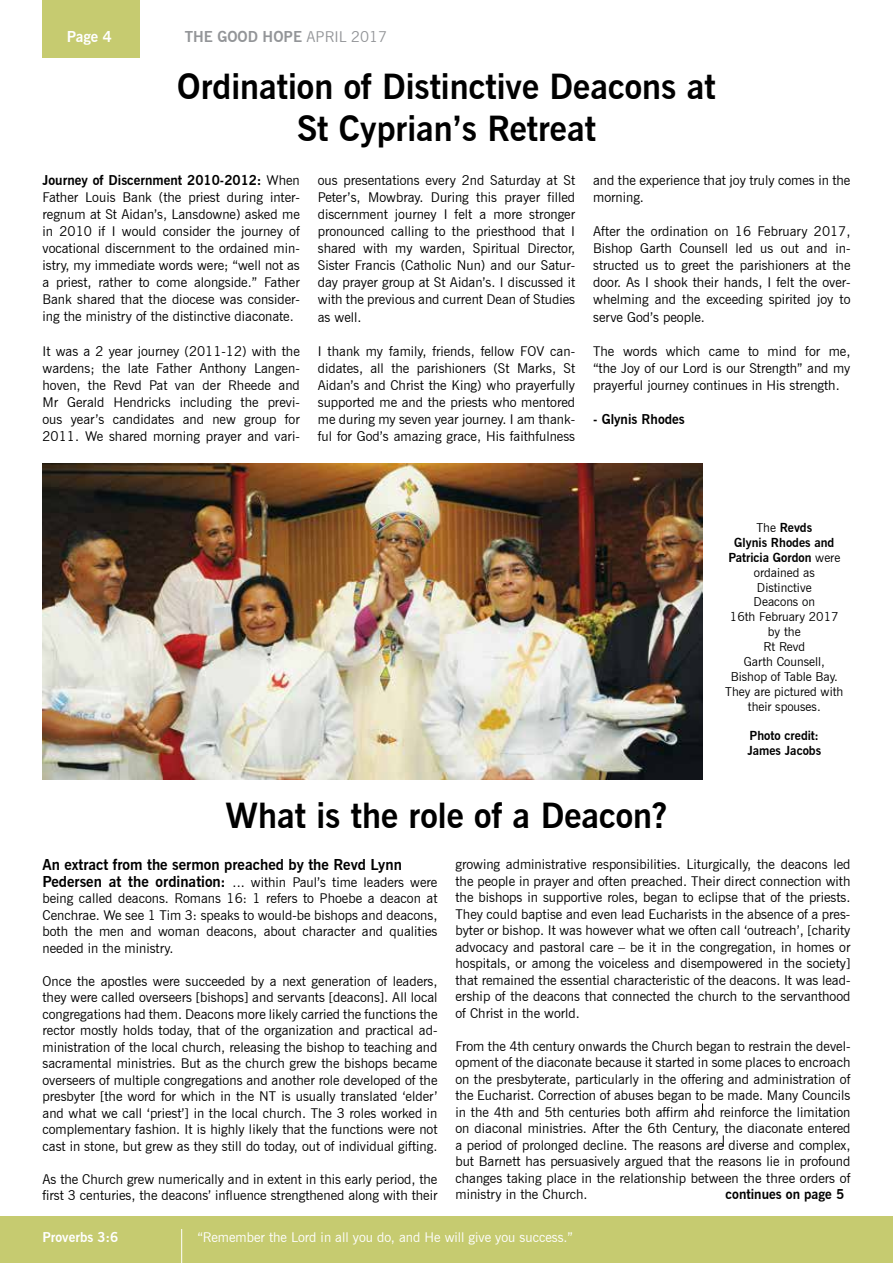
<style>
.page{position:relative;width:893px;height:1263px;background:#fff}
.page>*{position:absolute;margin:0;border:0;box-sizing:border-box;transform-origin:0 0}
.t1{font:700 34.5px/41.4px "News Gothic BT";color:#000;text-align:center}
.t2{font:700 15px "News Gothic BT";color:#000}
.t3{font:700 15px "News Gothic BT";color:#939598}
.t4{font:700 15px "News Gothic BT";color:#fff}
.t5{font:13.5px/17.1px "News Gothic BT";color:#000;text-align:justify}
.t6{font:13.5px "News Gothic BT";color:#fff}
.t7{font:700 13.5px "News Gothic BT";color:#000}
.t8{font:700 13.5px "News Gothic BT";color:#fff}
.t9{font:12.45px/14.9px "News Gothic BT";color:#000;text-align:center}
.t10{font:700 12.45px/14.9px "News Gothic BT";color:#000}
.s1{font-weight:400}
.s2{font-weight:700}
.s3{font-weight:700;font-size:15px}
</style>
<div class="page">
<div style="left:43px;top:0;width:97px;height:57px;background:#c6cb70"></div>
<div style="left:0;top:1216px;width:893px;height:47px;background:#c6cb70"></div>
<hr style="left:181px;top:1229px;width:1px;height:34px;background:#fff">
<svg style="left:702px;top:1103px;width:1px;height:12px"></svg>
<svg style="left:723px;top:1135px;width:1px;height:12px"></svg>
<img style="left:43px;top:463px;width:660px;height:317px">
<p class="t4" style="left:67px;top:27px;width:47px">Page 4</p>
<p class="t3" style="left:185px;top:27px;width:204px">THE GOOD HOPE <span class="s1">APRIL 2017</span></p>
<h1 class="t1" style="left:177px;top:66px;width:540px">Ordination of Distinctive Deacons at<br>St Cyprian’s Retreat</h1>
<p class="t5" style="left:43px;top:171px;width:259px"><span class="s2">Journey of Discernment 2010-2012:</span> When Father Louis Bank (the priest during inter&shy;regnum at St Aidan’s, Lansdowne) asked me in 2010 if I would consider the journey of vocational discernment to the ordained min&shy;istry, my immediate words were; “well not as a priest, rather to come alongside.” Father Bank shared that the diocese was consider&shy;ing the ministry of the distinctive diaconate.</p>
<p class="t5" style="left:43px;top:342px;width:259px">It was a 2 year journey (2011-12) with the wardens; the late Father Anthony Langen&shy;hoven, the Revd Pat van der Rheede and Mr Gerald Hendricks including the previ&shy;ous year’s candidates and new group for 2011. We shared morning prayer and vari-</p>
<p class="t5" style="left:318px;top:171px;width:259px">ous presentations every 2nd Saturday at St Peter’s, Mowbray. During this prayer filled discernment journey I felt a more stronger pronounced calling to the priesthood that I shared with my warden, Spiritual Director, Sister Francis (Catholic Nun) and our Satur&shy;day prayer group at St Aidan’s. I discussed it with the previous and current Dean of Studies as well.</p>
<p class="t5" style="left:318px;top:342px;width:259px">I thank my family, friends, fellow FOV can&shy;didates, all the parishioners (St Marks, St Aidan’s and Christ the King) who prayerfully supported me and the priests who mentored me during my seven year journey. I am thank&shy;ful for God’s amazing grace, His faithfulness</p>
<p class="t5" style="left:593px;top:171px;width:259px">and the experience that joy truly comes in the morning.</p>
<p class="t5" style="left:593px;top:223px;width:259px">After the ordination on 16 February 2017, Bishop Garth Counsell led us out and in&shy;structed us to greet the parishioners at the door. As I shook their hands, I felt the over&shy;whelming and the exceeding spirited joy to serve God’s people.</p>
<p class="t5" style="left:593px;top:342px;width:259px">The words which came to mind for me, “the Joy of our Lord is our Strength” and my prayerful journey continues in His strength.</p>
<p class="t7" style="left:593px;top:411px;width:93px">- Glynis Rhodes</p>
<p class="t9" style="left:725px;top:520px;width:120px">The <span class="s2">Revds<br>Glynis Rhodes and<br>Patricia Gordon</span> were ordained as<br>Distinctive<br>Deacons on<br>16th February 2017 by the<br>Rt Revd<br>Garth Counsell,<br>Bishop of Table Bay.<br>They are pictured with their spouses.</p>
<p class="t10" style="left:747px;top:728px;width:75px">Photo credit:<br>James Jacobs</p>
<h1 class="t1" style="left:225px;top:794px;width:443px">What is the role of a Deacon?</h1>
<p class="t2" style="left:43px;top:856px;width:361px">An extract from the sermon preached by the Revd Lynn</p>
<p class="t5" style="left:43px;top:874px;width:396px;line-height:16.5px"><span class="s3">Pedersen at the ordination:</span> ... within Paul’s time leaders were being called deacons. Romans 16: 1 refers to Phoebe a deacon at Cenchrae. We see 1 Tim 3: speaks to would-be bishops and deacons, both the men and woman deacons, about character and qualities needed in the ministry.</p>
<p class="t5" style="left:43px;top:973px;width:396px;line-height:16.5px">Once the apostles were succeeded by a next generation of leaders, they were called overseers [bishops] and servants [deacons]. All local congregations had them. Deacons more likely carried the functions the rector mostly holds today, that of the organization and practical ad&shy;ministration of the local church, releasing the bishop to teaching and sacramental ministries. But as the church grew the bishops became overseers of multiple congregations and another role developed of the presbyter [the word for which in the NT is usually translated ‘elder’ and what we call ‘priest’] in the local church. The 3 roles worked in complementary fashion. It is highly likely that the functions were not cast in stone, but grew as they still do today, out of individual gifting.</p>
<p class="t5" style="left:43px;top:1171px;width:396px;line-height:16.5px">As the Church grew numerically and in extent in this early period, the first 3 centuries, the deacons’ influence strengthened along with their</p>
<p class="t5" style="left:455px;top:856px;width:396px;line-height:16.5px">growing administrative responsibilities. Liturgically, the deacons led the people in prayer and often preached. Their direct connection with the bishops in supportive roles, began to eclipse that of the priests.<br>They could baptise and even lead Eucharists in the absence of a pres&shy;byter or bishop. It was however what we often call ‘outreach’, [charity advocacy and pastoral care – be it in the congregation, in homes or hospitals, or among the voiceless and disempowered in the society] that remained the essential characteristic of the deacons. It was lead&shy;ership of the deacons that connected the church to the servanthood of Christ in the world.</p>
<p class="t5" style="left:455px;top:1037px;width:396px;line-height:16.5px">From the 4th century onwards the Church began to restrain the devel&shy;opment of the diaconate because it started in some places to encroach on the presbyterate, particularly in the offering and administration of the Eucharist. Correction of abuses began to be made. Many Councils in the 4th and 5th centuries both affirm and reinforce the limitation on diaconal ministries. After the 6th Century, the diaconate entered a period of prolonged decline. The reasons are diverse and complex, but Barnett has persuasively argued that the reasons lie in profound changes taking place in the relationship between the three orders of ministry in the Church.</p>
<p class="t7" style="left:726px;top:1186px;width:120px">continues on page 5</p>
<p class="t8" style="left:43px;top:1228px;width:77px">Proverbs 3:6</p>
<p class="t6" style="left:197px;top:1229px;width:377px">“Remember the Lord in all you do, and He will give you success.”</p>
</div>
